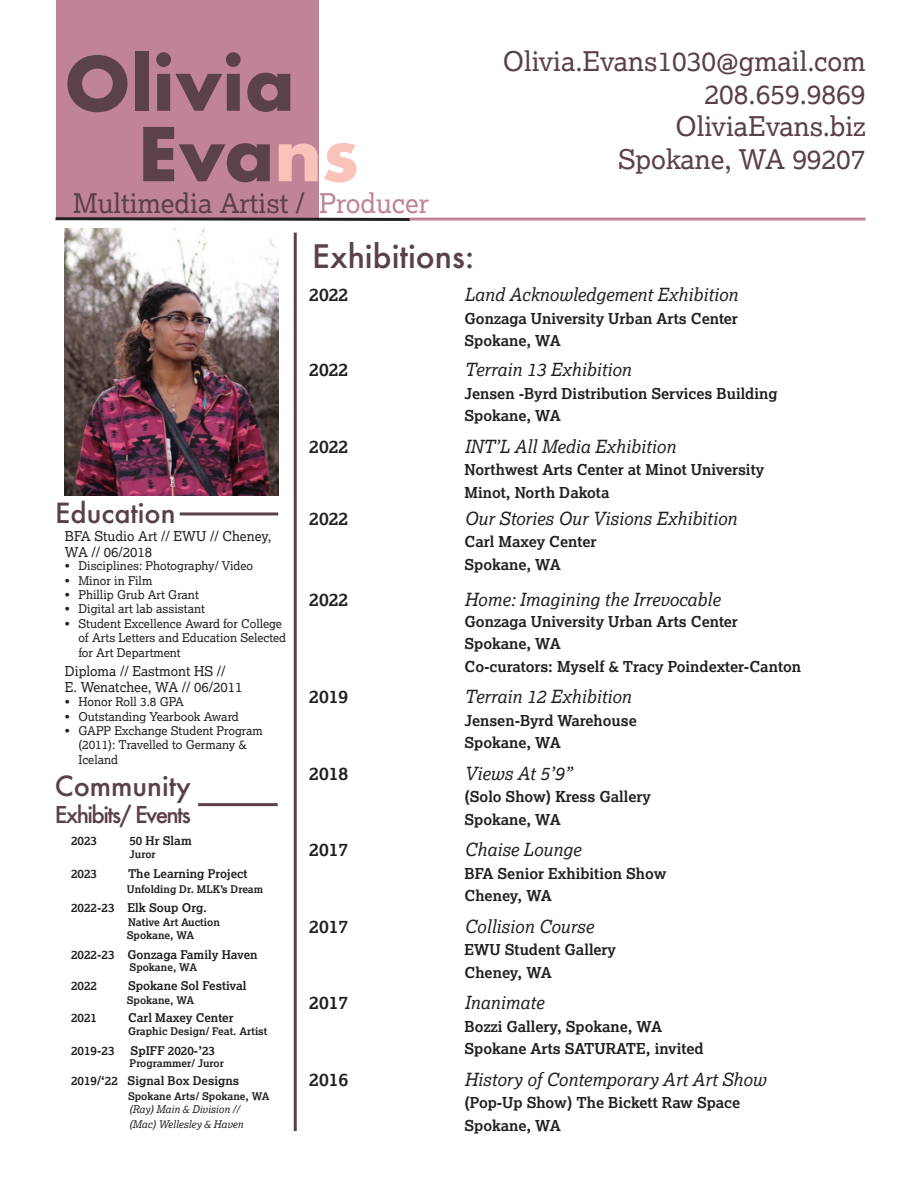
<style>
.page{position:relative;width:918px;height:1188px;background:#fff}
.page>*{position:absolute;margin:0;border:0;box-sizing:border-box;transform-origin:0 0}
.t1{font:700 72px/70.5px "Futura";color:#5a4248}
.t2{font:500 31.5px "Futura";color:#5a4047}
.t3{font:27px/32.4px "Lexia";color:#5a4047;text-align:right}
.t4{font:500 27px "Futura";color:#5a4047}
.t5{font:500 22.5px "Futura";letter-spacing:-.07em;color:#5a4047}
.t6{font:italic 18px "Lexia";color:#231f20}
.t7{font:700 18px "Lexia";color:#231f20}
.t8{font:700 15px/22.5px "Lexia";color:#231f20}
.t9{font:13.5px/16.2px "Lexia";color:#231f20}
.t10{font:12px/14.4px "Lexia";color:#231f20}
.t11{font:700 12px "Lexia";color:#231f20}
.t12{font:700 10.5px/13.5px "Lexia";color:#231f20}
.t13{font:italic 10.5px/15px "Lexia";color:#231f20}
.s1{color:#fac3b9}
.s2{color:#c08496}
</style>
<div class="page">
<div style="left:56px;top:0;width:263px;height:219px;background:#c08496"></div>
<hr style="left:410px;top:218px;width:456px;height:3px;background:#c08496">
<svg style="left:55px;top:217px;width:358px;height:4px"></svg>
<hr style="left:294px;top:233px;width:3px;height:898px;background:#5a4047">
<hr style="left:180px;top:512px;width:98px;height:3px;background:#5a4047">
<img style="left:65px;top:229px;width:213px;height:267px">
<hr style="left:198px;top:803px;width:80px;height:3px;background:#5a4047">
<h1 class="t1" style="left:138px;top:48px;width:223px;text-indent:-73px">Olivia<br>Eva<span class="s1">ns</span></h1>
<h3 class="t3" style="left:73px;top:186px;width:357px">Multimedia Artist / <span class="s2">Producer</span></h3>
<h2 class="t2" style="left:312px;top:235px;width:164px">Exhibitions:</h2>
<h3 class="t3" style="left:503px;top:45px;width:364px">Olivia.Evans1030@gmail.com<br>208.659.9869<br>OliviaEvans.biz<br>Spokane, WA 99207</h3>
<h3 class="t4" style="left:55px;top:494px;width:122px">Education</h3>
<p class="t9" style="left:65px;top:528px;width:208px">BFA Studio Art // EWU // Cheney,<br>WA // 06/2018</p>
<p class="t10" style="left:65px;top:558px;width:190px">• Disciplines: Photography/ Video</p>
<p class="t10" style="left:65px;top:573px;width:89px">• Minor in Film</p>
<p class="t10" style="left:65px;top:587px;width:136px">• Phillip Grub Art Grant</p>
<p class="t10" style="left:65px;top:602px;width:142px">• Digital art lab assistant</p>
<p class="t10" style="left:78px;top:616px;width:209px;text-indent:-14px">• Student Excellence Award for College of Arts Letters and Education Selected for Art Department</p>
<p class="t9" style="left:65px;top:662px;width:179px">Diploma // Eastmont HS //<br>E. Wenatchee, WA // 06/2011</p>
<p class="t10" style="left:65px;top:694px;width:121px">• Honor Roll 3.8 GPA</p>
<p class="t10" style="left:65px;top:709px;width:175px">• Outstanding Yearbook Award</p>
<p class="t10" style="left:78px;top:723px;width:186px;text-indent:-14px">• GAPP Exchange Student Program (2011): Travelled to Germany &amp;<br>Iceland</p>
<h3 class="t4" style="left:55px;top:767px;width:138px">Community</h3>
<h3 class="t5" style="left:55px;top:799px;width:138px">Exhibits/ Events</h3>
<p class="t11" style="left:71px;top:833px;width:28px">2023</p>
<p class="t11" style="left:129px;top:833px;width:64px">50 Hr Slam</p>
<p class="t12" style="left:130px;top:848px;width:28px">Juror</p>
<p class="t11" style="left:71px;top:866px;width:28px">2023</p>
<p class="t11" style="left:128px;top:866px;width:121px">The Learning Project</p>
<p class="t12" style="left:127px;top:882px;width:138px">Unfolding Dr. MLK’s Dream</p>
<p class="t11" style="left:71px;top:901px;width:137px">2022-23 Elk Soup Org.</p>
<p class="t12" style="left:127px;top:915px;width:95px">Native Art Auction<br>Spokane, WA</p>
<p class="t11" style="left:71px;top:947px;width:188px">2022-23 Gonzaga Family Haven</p>
<p class="t12" style="left:130px;top:960px;width:69px">Spokane, WA</p>
<p class="t11" style="left:71px;top:979px;width:28px">2022</p>
<p class="t11" style="left:128px;top:979px;width:120px">Spokane Sol Festival</p>
<p class="t12" style="left:127px;top:993px;width:69px">Spokane, WA</p>
<p class="t11" style="left:71px;top:1010px;width:28px">2021</p>
<p class="t11" style="left:128px;top:1010px;width:107px">Carl Maxey Center</p>
<p class="t12" style="left:128px;top:1025px;width:141px">Graphic Design/ Feat. Artist</p>
<p class="t11" style="left:71px;top:1043px;width:45px">2019-23</p>
<p class="t11" style="left:131px;top:1043px;width:86px">SpIFF 2020-’23</p>
<p class="t12" style="left:130px;top:1056px;width:96px">Programmer/ Juror</p>
<p class="t11" style="left:71px;top:1073px;width:170px">2019/‘22 Signal Box Designs</p>
<p class="t12" style="left:128px;top:1089px;width:143px">Spokane Arts/ Spokane, WA</p>
<p class="t13" style="left:129px;top:1102px;width:116px">(Ray) Main &amp; Division // (Mac) Wellesley &amp; Haven</p>
<p class="t7" style="left:309px;top:283px;width:41px">2022</p>
<p class="t6" style="left:465px;top:283px;width:275px">Land Acknowledgement Exhibition</p>
<p class="t8" style="left:465px;top:307px;width:275px">Gonzaga University Urban Arts Center<br>Spokane, WA</p>
<p class="t7" style="left:309px;top:358px;width:41px">2022</p>
<p class="t6" style="left:465px;top:358px;width:168px">Terrain 13 Exhibition</p>
<p class="t8" style="left:465px;top:382px;width:315px">Jensen -Byrd Distribution Services Building<br>Spokane, WA</p>
<p class="t7" style="left:309px;top:435px;width:41px">2022</p>
<p class="t6" style="left:465px;top:435px;width:213px">INT’L All Media Exhibition</p>
<p class="t8" style="left:465px;top:458px;width:301px">Northwest Arts Center at Minot University<br>Minot, North Dakota</p>
<p class="t7" style="left:309px;top:507px;width:41px">2022</p>
<p class="t6" style="left:465px;top:507px;width:274px">Our Stories Our Visions Exhibition</p>
<p class="t8" style="left:465px;top:530px;width:133px">Carl Maxey Center<br>Spokane, WA</p>
<p class="t7" style="left:309px;top:588px;width:41px">2022</p>
<p class="t6" style="left:465px;top:588px;width:257px">Home: Imagining the Irrevocable</p>
<p class="t8" style="left:465px;top:610px;width:338px">Gonzaga University Urban Arts Center<br>Spokane, WA<br>Co-curators: Myself &amp; Tracy Poindexter-Canton</p>
<p class="t7" style="left:309px;top:685px;width:41px">2019</p>
<p class="t6" style="left:465px;top:685px;width:168px">Terrain 12 Exhibition</p>
<p class="t8" style="left:465px;top:709px;width:174px">Jensen-Byrd Warehouse<br>Spokane, WA</p>
<p class="t7" style="left:309px;top:762px;width:41px">2018</p>
<p class="t6" style="left:465px;top:762px;width:109px">Views At 5’9”</p>
<p class="t8" style="left:465px;top:785px;width:188px">(Solo Show) Kress Gallery<br>Spokane, WA</p>
<p class="t7" style="left:309px;top:838px;width:41px">2017</p>
<p class="t6" style="left:465px;top:838px;width:118px">Chaise Lounge</p>
<p class="t8" style="left:465px;top:862px;width:204px">BFA Senior Exhibition Show<br>Cheney, WA</p>
<p class="t7" style="left:309px;top:915px;width:41px">2017</p>
<p class="t6" style="left:465px;top:915px;width:130px">Collision Course</p>
<p class="t8" style="left:465px;top:938px;width:153px">EWU Student Gallery<br>Cheney, WA</p>
<p class="t7" style="left:309px;top:991px;width:41px">2017</p>
<p class="t6" style="left:465px;top:991px;width:81px">Inanimate</p>
<p class="t8" style="left:465px;top:1015px;width:241px">Bozzi Gallery, Spokane, WA<br>Spokane Arts SATURATE, invited</p>
<p class="t7" style="left:309px;top:1068px;width:41px">2016</p>
<p class="t6" style="left:465px;top:1068px;width:303px">History of Contemporary Art Art Show</p>
<p class="t8" style="left:465px;top:1091px;width:277px">(Pop-Up Show) The Bickett Raw Space<br>Spokane, WA</p>
</div>
